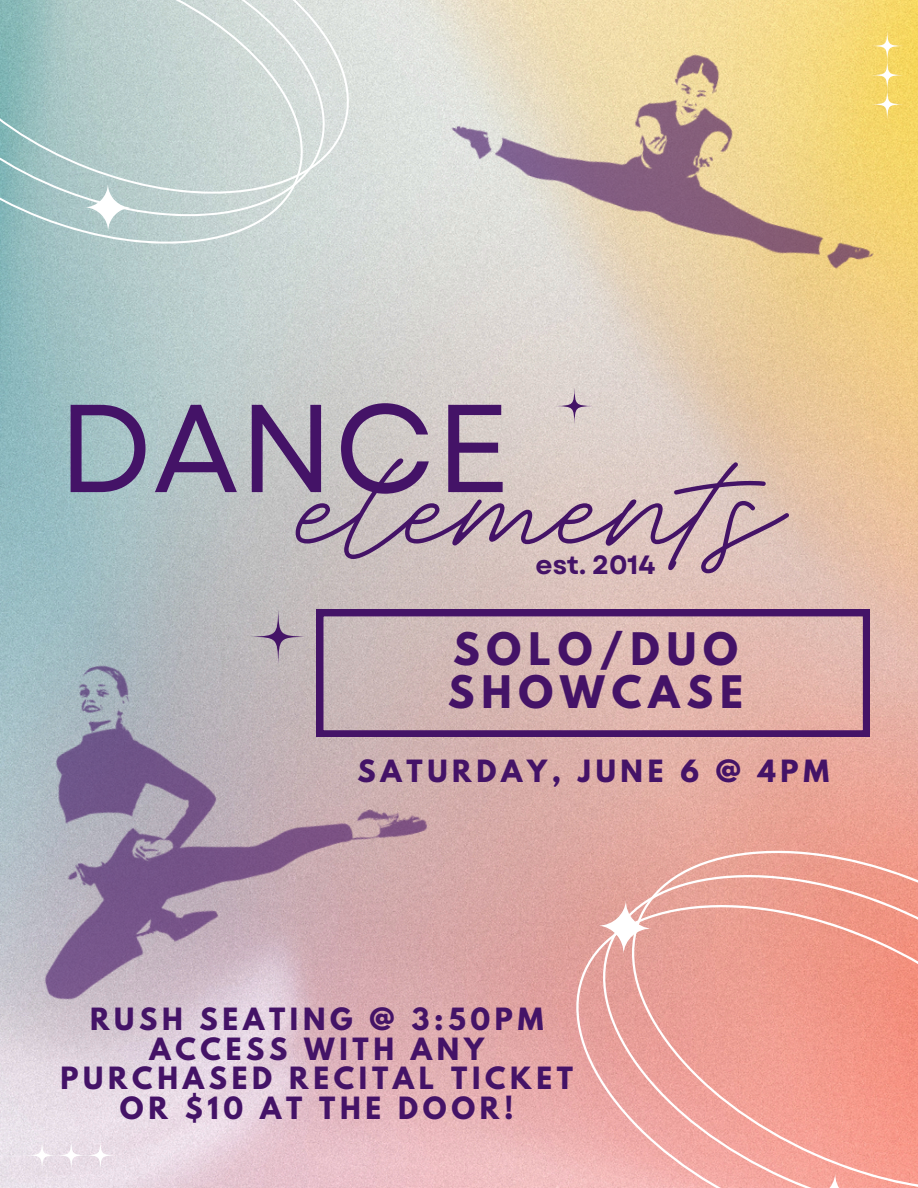
<style>
.page{position:relative;width:918px;height:1188px;background:#fff}
.page>*{position:absolute;margin:0;border:0;box-sizing:border-box;transform-origin:0 0}
.t1{font:212.4px "Ad U Script";color:#441367}
.t2{font:124.65px "Garet";color:#441367}
.t3{font:700 39.75px/43px "League Spartan";letter-spacing:.175em;color:#441367}
.t4{font:700 27.15px/29.5px "League Spartan";letter-spacing:.175em;color:#441367;text-align:center}
.t5{font:700 26.4px "Garet";color:#441367}
</style>
<div class="page">
<img style="left:0;top:0;width:918px;height:1188px">
<svg style="left:556px;top:894px;width:27px;height:294px;background:#e6a8a6"></svg>
<svg style="left:583px;top:864px;width:29px;height:324px;background:#e7a9a5"></svg>
<svg style="left:612px;top:840px;width:306px;height:348px;background:#efa196"></svg>
<svg style="left:0;top:221px;width:321px;height:27px;background:#b9cece"></svg>
<svg style="left:0;top:198px;width:332px;height:23px;background:#c1d3d2"></svg>
<svg style="left:0;top:0;width:367px;height:198px;background:#bfd2d0"></svg>
<img style="left:0;top:564px;width:483px;height:485px">
<svg style="left:251px;top:610px;width:54px;height:54px;background:#b2a7b1"></svg>
<svg style="left:556px;top:387px;width:37px;height:38px"></svg>
<svg style="left:84px;top:1139px;width:33px;height:33px"></svg>
<svg style="left:55px;top:1139px;width:33px;height:33px"></svg>
<svg style="left:26px;top:1139px;width:32px;height:33px"></svg>
<img style="left:423px;top:0;width:495px;height:313px">
<svg style="left:317px;top:610px;width:553px;height:127px;background:#c7a3a8"></svg>
<h2 class="t2" style="left:58px;top:359px;width:454px">DANCE</h2>
<h1 class="t1" style="left:302px;top:374px;width:482px">elements</h1>
<p class="t5" style="left:536px;top:546px;width:121px">est. 2014</p>
<h3 class="t3" style="left:448px;top:633px;width:297px">SOLO/DUO<br>SHOWCASE</h3>
<p class="t4" style="left:357px;top:759px;width:473px">SATURDAY, JUNE 6 @ 4PM</p>
<p class="t4" style="left:60px;top:1008px;width:514px">RUSH SEATING @ 3:50PM<br>ACCESS WITH ANY<br>PURCHASED RECITAL TICKET<br>OR $10 AT THE DOOR!</p>
</div>
